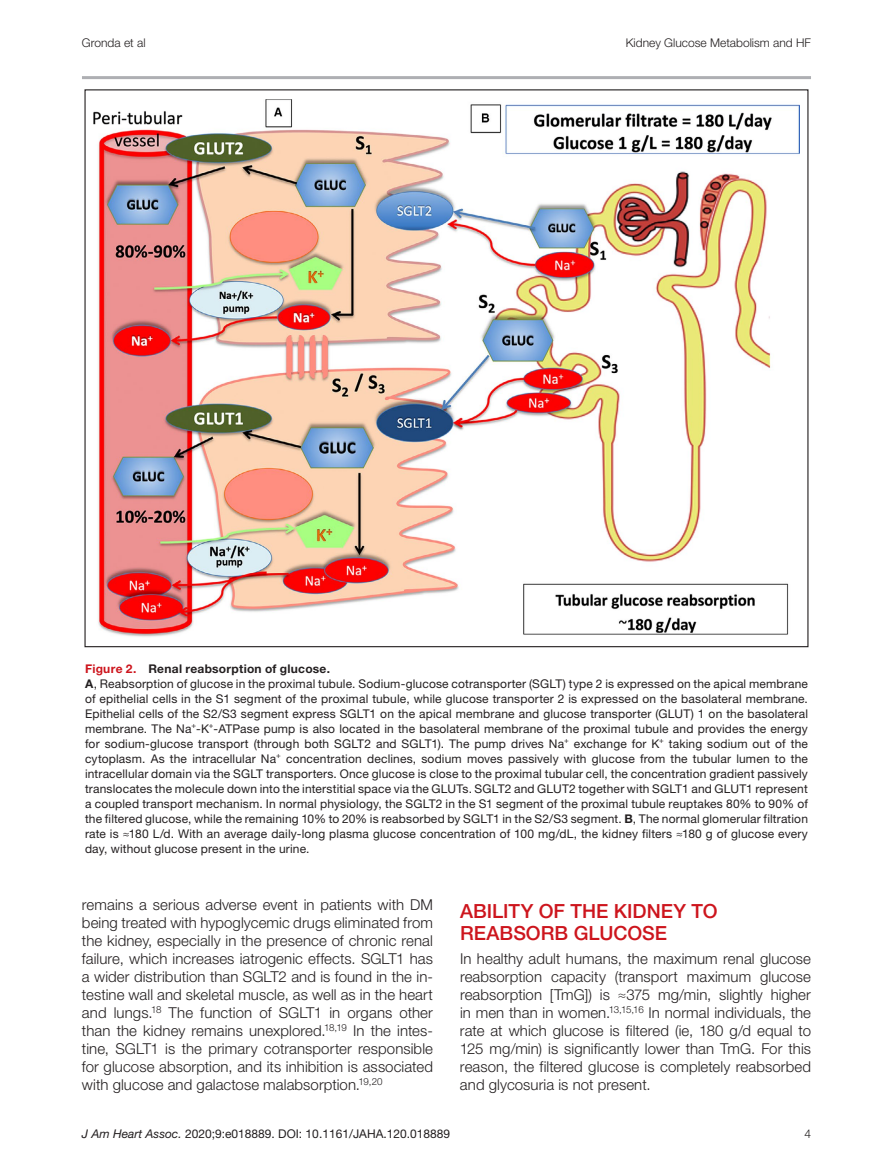
<style>
.page{position:relative;width:893px;height:1174px;background:#fff}
.page>*{position:absolute;margin:0;border:0;box-sizing:border-box;transform-origin:0 0}
.t1{font:500 19.5px/22.5px "Helvetica Neue LT Std";color:#cd151d}
.t2{font:300 15px/18px "Helvetica Neue LT Std";letter-spacing:.005em;color:#231f20;text-align:justify}
.t3{font:12px/15px "Helvetica Neue LT Std";letter-spacing:.015em;color:#231f20}
.t4{font:300 12px "Helvetica Neue LT Std";color:#231f20}
.s1{font-weight:700;color:#cd151d}
.s2{font-weight:700}
.s3{font-style:italic}
</style>
<div class="page">
<img style="left:94px;top:99px;width:705px;height:538px">
<hr style="left:82px;top:76px;width:729px;height:3px;background:#aeafb3">
<p class="t4" style="left:82px;top:35px;width:65px">Gronda et al</p>
<p class="t4" style="left:626px;top:35px;width:187px">Kidney Glucose Metabolism and HF</p>
<p class="t3" style="left:85px;top:660px;width:724px"><span class="s1">Figure 2.</span> <span class="s2">Renal reabsorption of glucose.<br>A</span>, Reabsorption of glucose in the proximal tubule. Sodium-glucose cotransporter (SGLT) type 2 is expressed on the apical membrane of epithelial cells in the S1 segment of the proximal tubule, while glucose transporter 2 is expressed on the basolateral membrane.<br>Epithelial cells of the S2/S3 segment express SGLT1 on the apical membrane and glucose transporter (GLUT) 1 on the basolateral membrane. The Na<sup>+</sup>-K<sup>+</sup>-ATPase pump is also located in the basolateral membrane of the proximal tubule and provides the energy for sodium-glucose transport (through both SGLT2 and SGLT1). The pump drives Na<sup>+</sup> exchange for K<sup>+</sup> taking sodium out of the cytoplasm. As the intracellular Na<sup>+</sup> concentration declines, sodium moves passively with glucose from the tubular lumen to the intracellular domain via the SGLT transporters. Once glucose is close to the proximal tubular cell, the concentration gradient passively translocates the molecule down into the interstitial space via the GLUTs. SGLT2 and GLUT2 together with SGLT1 and GLUT1 represent a coupled transport mechanism. In normal physiology, the SGLT2 in the S1 segment of the proximal tubule reuptakes 80% to 90% of the filtered glucose, while the remaining 10% to 20% is reabsorbed by SGLT1 in the S2/S3 segment. <span class="s2">B</span>, The normal glomerular filtration rate is ≈180 L/d. With an average daily-long plasma glucose concentration of 100 mg/dL, the kidney filters ≈180 g of glucose every day, without glucose present in the urine.</p>
<p class="t2" style="left:82px;top:895px;width:353px">remains a serious adverse event in patients with DM being treated with hypoglycemic drugs eliminated from the kidney, especially in the presence of chronic renal failure, which increases iatrogenic effects. SGLT1 has a wider distribution than SGLT2 and is found in the in&shy;testine wall and skeletal muscle, as well as in the heart and lungs.<sup>18</sup> The function of SGLT1 in organs other than the kidney remains unexplored.<sup>18,19</sup> In the intes&shy;tine, SGLT1 is the primary cotransporter responsible for glucose absorption, and its inhibition is associated with glucose and galactose malabsorption.<sup>19,20</sup></p>
<h1 class="t1" style="left:460px;top:899px;width:259px">ABILITY OF THE KIDNEY TO<br>REABSORB GLUCOSE</h1>
<p class="t2" style="left:460px;top:949px;width:353px">In healthy adult humans, the maximum renal glucose reabsorption capacity (transport maximum glucose reabsorption [TmG]) is ≈375 mg/min, slightly higher in men than in women.<sup>13,15,16</sup> In normal individuals, the rate at which glucose is filtered (ie, 180 g/d equal to 125 mg/min) is significantly lower than TmG. For this reason, the filtered glucose is completely reabsorbed and glycosuria is not present.</p>
<p class="t3" style="left:82px;top:1126px;width:370px"><span class="s3">J Am Heart Assoc.</span> 2020;9:e018889. DOI: 10.1161/JAHA.120.018889</p>
<p class="t4" style="left:804px;top:1126px;width:8px">4</p>
</div>
